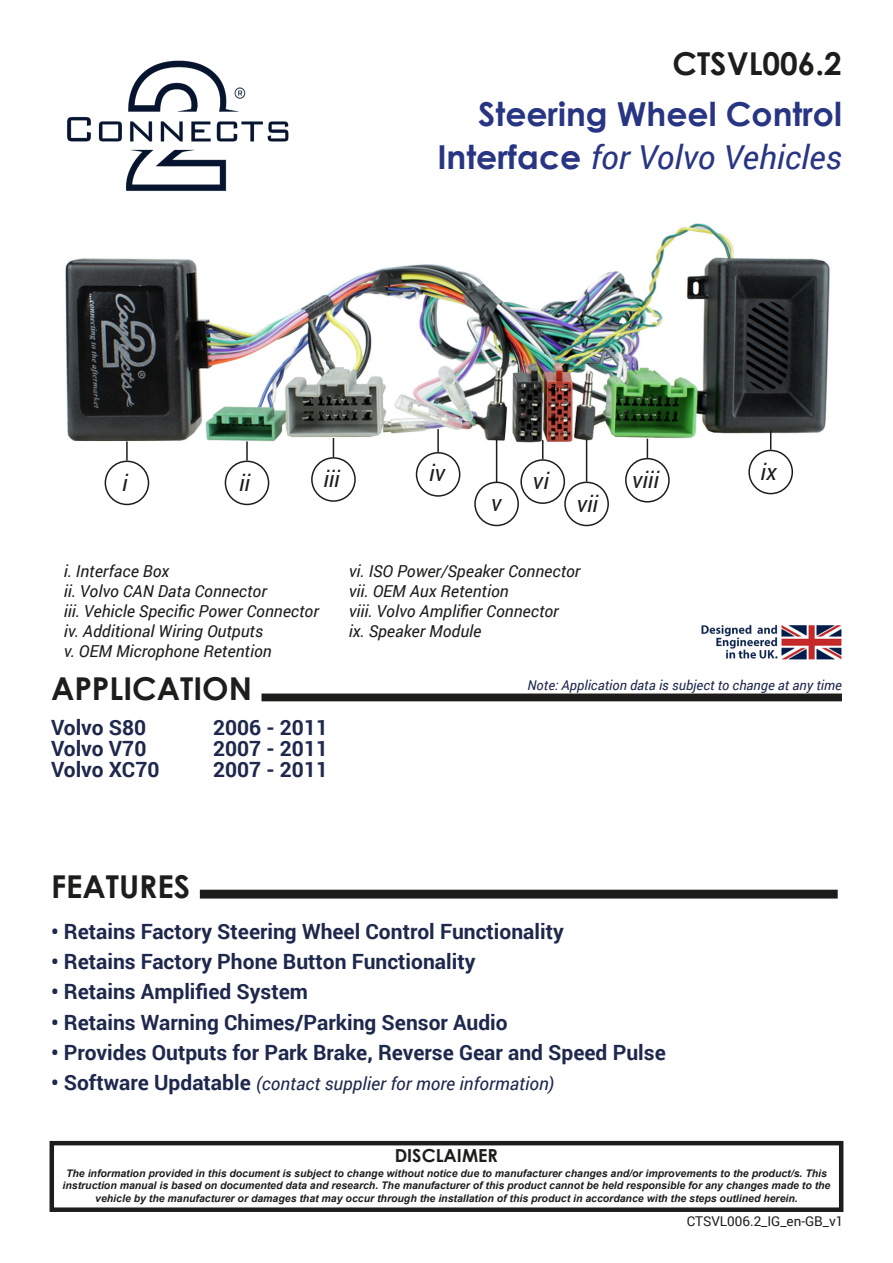
<style>
.page{position:relative;width:893px;height:1263px;background:#fff}
.page>*{position:absolute;margin:0;border:0;box-sizing:border-box;transform-origin:0 0}
.t1{font:italic 33px "Roboto";color:#283583}
.t2{font:700 33px "Century Gothic";color:#283583}
.t3{font:700 31.5px "Century Gothic";color:#1d1d1b}
.t4{font:italic 22.5px "Roboto";color:#1d1d1b}
.t5{font:700 21px "Roboto";color:#1e284c}
.t6{font:italic 18px "Roboto";color:#1e284c}
.t7{font:700 18px "Century Gothic";color:#1d1d1b}
.t8{font:italic 16.5px "Roboto";color:#1d1d1b}
.t9{font:italic 13.5px "Roboto";color:#1e284c}
.t10{font:13.5px "Roboto";color:#1d1d1b}
.t11{font:italic 700 10.5px/12.6px "Arial";color:#1d1d1b;text-align:center}
.s1{font-family:"Century Gothic";font-weight:700;font-style:normal}
.s2{font-weight:700;font-style:normal;font-size:21px}
</style>
<div class="page">
<img style="left:67px;top:60px;width:222px;height:131px">
<div style="left:261px;top:693px;width:581px;height:8px;border:3px solid #1d1d1b"></div>
<div style="left:200px;top:890px;width:638px;height:8px;border:3px solid #1d1d1b"></div>
<div style="left:50px;top:1141px;width:793px;height:71px;border:4px solid #1d1d1b"></div>
<img style="left:701px;top:624px;width:141px;height:36px">
<img style="left:65px;top:223px;width:765px;height:221px">
<div style="left:105px;top:460px;width:44px;height:45px;border:2px solid #1d1d1b;border-radius:50%"></div>
<div style="left:225px;top:460px;width:44px;height:45px;border:2px solid #1d1d1b;border-radius:50%"></div>
<div style="left:311px;top:457px;width:45px;height:45px;border:2px solid #1d1d1b;border-radius:50%"></div>
<div style="left:416px;top:452px;width:44px;height:45px;border:2px solid #1d1d1b;border-radius:50%"></div>
<div style="left:474px;top:482px;width:45px;height:44px;border:2px solid #1d1d1b;border-radius:50%"></div>
<div style="left:520px;top:459px;width:45px;height:45px;border:2px solid #1d1d1b;border-radius:50%"></div>
<svg style="left:126px;top:441px;width:2px;height:19px"></svg>
<svg style="left:246px;top:441px;width:2px;height:19px"></svg>
<svg style="left:333px;top:438px;width:1px;height:19px"></svg>
<hr style="left:437px;top:429px;width:2px;height:23px;background:#1d1d1b">
<hr style="left:496px;top:440px;width:1px;height:43px;background:#1d1d1b">
<svg style="left:542px;top:440px;width:1px;height:19px"></svg>
<div style="left:564px;top:482px;width:45px;height:44px;border:2px solid #1d1d1b;border-radius:50%"></div>
<hr style="left:586px;top:439px;width:1px;height:43px;background:#1d1d1b">
<div style="left:625px;top:458px;width:45px;height:44px;border:2px solid #1d1d1b;border-radius:50%"></div>
<svg style="left:647px;top:439px;width:1px;height:19px"></svg>
<div style="left:748px;top:450px;width:45px;height:44px;border:2px solid #1d1d1b;border-radius:50%"></div>
<svg style="left:770px;top:431px;width:1px;height:19px"></svg>
<p class="t3" style="left:672px;top:39px;width:171px">CTSVL006.2</p>
<p class="t2" style="left:478px;top:89px;width:365px">Steering Wheel Control</p>
<p class="t1" style="left:437px;top:134px;width:406px"><span class="s1">Interface</span> for Volvo Vehicles</p>
<p class="t4" style="left:122px;top:467px;width:7px">i</p>
<p class="t4" style="left:239px;top:467px;width:12px">ii</p>
<p class="t4" style="left:323px;top:463px;width:18px">iii</p>
<p class="t4" style="left:429px;top:457px;width:18px">iv</p>
<p class="t4" style="left:491px;top:487px;width:12px">v</p>
<p class="t4" style="left:533px;top:465px;width:18px">vi</p>
<p class="t4" style="left:576px;top:488px;width:23px">vii</p>
<p class="t8" style="left:64px;top:560px;width:107px">i. Interface Box</p>
<p class="t8" style="left:64px;top:580px;width:205px">ii. Volvo CAN Data Connector</p>
<p class="t8" style="left:64px;top:599px;width:257px">iii. Vehicle Specific Power Connector</p>
<p class="t8" style="left:64px;top:619px;width:201px">iv. Additional Wiring Outputs</p>
<p class="t8" style="left:64px;top:639px;width:209px">v. OEM Microphone Retention</p>
<p class="t8" style="left:349px;top:560px;width:233px">vi. ISO Power/Speaker Connector</p>
<p class="t8" style="left:349px;top:580px;width:162px">vii. OEM Aux Retention</p>
<p class="t8" style="left:349px;top:599px;width:212px">viii. Volvo Amplifier Connector</p>
<p class="t8" style="left:349px;top:619px;width:134px">ix. Speaker Module</p>
<p class="t4" style="left:632px;top:464px;width:29px">viii</p>
<p class="t4" style="left:761px;top:456px;width:18px">ix</p>
<p class="t3" style="left:51px;top:664px;width:202px">APPLICATION</p>
<p class="t5" style="left:51px;top:713px;width:97px">Volvo S80</p>
<p class="t5" style="left:213px;top:713px;width:117px">2006 - 2011</p>
<p class="t5" style="left:51px;top:734px;width:97px">Volvo V70</p>
<p class="t5" style="left:213px;top:734px;width:117px">2007 - 2011</p>
<p class="t5" style="left:51px;top:755px;width:110px">Volvo XC70</p>
<p class="t5" style="left:213px;top:755px;width:117px">2007 - 2011</p>
<p class="t3" style="left:51px;top:862px;width:141px">FEATURES</p>
<p class="t9" style="left:528px;top:676px;width:316px">Note: Application data is subject to change at any time</p>
<p class="t5" style="left:51px;top:917px;width:514px">• Retains Factory Steering Wheel Control Functionality</p>
<p class="t5" style="left:51px;top:947px;width:426px">• Retains Factory Phone Button Functionality</p>
<p class="t5" style="left:51px;top:977px;width:259px">• Retains Amplified System</p>
<p class="t5" style="left:51px;top:1007px;width:458px">• Retains Warning Chimes/Parking Sensor Audio</p>
<p class="t5" style="left:51px;top:1037px;width:616px">• Provides Outputs for Park Brake, Reverse Gear and Speed Pulse</p>
<p class="t6" style="left:51px;top:1070px;width:505px"><span class="s2">• Software Updatable</span> (contact supplier for more information)</p>
<p class="t7" style="left:395px;top:1142px;width:105px">DISCLAIMER</p>
<p class="t11" style="left:63px;top:1167px;width:769px">The information provided in this document is subject to change without notice due to manufacturer changes and/or improvements to the product/s. This instruction manual is based on documented data and research. The manufacturer of this product cannot be held responsible for any changes made to the vehicle by the manufacturer or damages that may occur through the installation of this product in accordance with the steps outlined herein.</p>
<p class="t10" style="left:687px;top:1212px;width:158px">CTSVL006.2_IG_en-GB_v1</p>
</div>
